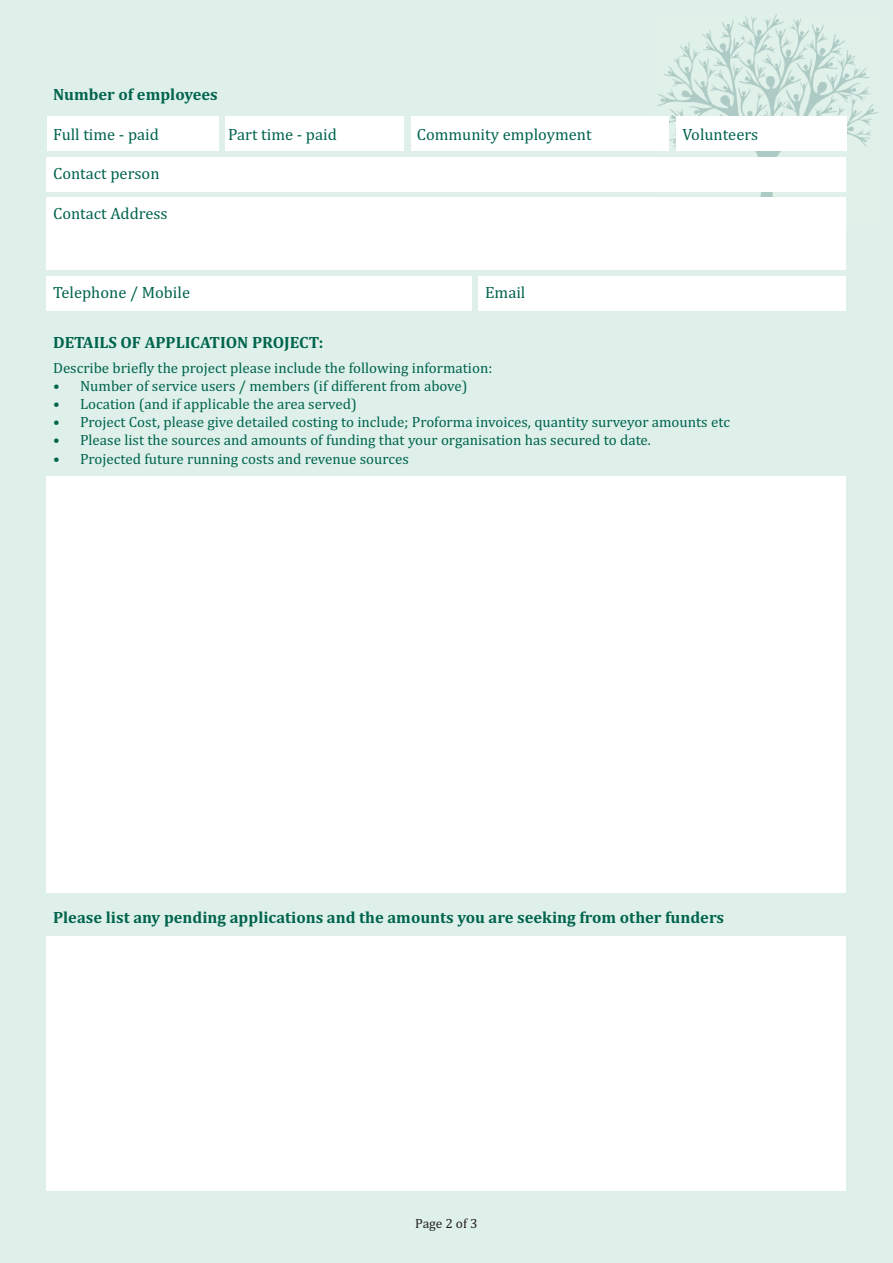
<style>
.page{position:relative;width:893px;height:1263px;background:#def0e9}
.page>*{position:absolute;margin:0;border:0;box-sizing:border-box;transform-origin:0 0}
.t1{font:700 16.5px "Cambria";color:#00644d}
.t2{font:16.5px "Cambria";color:#00644d}
.t3{font:15px "Cambria";color:#00644d}
.t4{font:13.5px "Cambria";color:#231f20}
</style>
<div class="page">
<img style="left:654px;top:14px;width:224px;height:184px">
<div style="left:47px;top:117px;width:172px;height:34px;background:#fff"></div>
<div style="left:47px;top:157px;width:799px;height:34px;background:#fff"></div>
<div style="left:47px;top:198px;width:799px;height:72px;background:#fff"></div>
<div style="left:47px;top:276px;width:425px;height:34px;background:#fff"></div>
<div style="left:478px;top:276px;width:368px;height:34px;background:#fff"></div>
<div style="left:47px;top:476px;width:799px;height:417px;background:#fff"></div>
<div style="left:225px;top:117px;width:179px;height:34px;background:#fff"></div>
<div style="left:411px;top:117px;width:258px;height:34px;background:#fff"></div>
<div style="left:676px;top:117px;width:170px;height:34px;background:#fff"></div>
<div style="left:47px;top:937px;width:799px;height:254px;background:#fff"></div>
<p class="t1" style="left:53px;top:85px;width:166px">Number of employees</p>
<p class="t2" style="left:53px;top:124px;width:107px">Full time - paid</p>
<p class="t2" style="left:228px;top:124px;width:110px">Part time - paid</p>
<p class="t2" style="left:417px;top:124px;width:176px">Community employment</p>
<p class="t2" style="left:682px;top:124px;width:77px">Volunteers</p>
<p class="t2" style="left:53px;top:164px;width:108px">Contact person</p>
<p class="t2" style="left:53px;top:203px;width:116px">Contact Address</p>
<p class="t2" style="left:53px;top:283px;width:138px">Telephone / Mobile</p>
<p class="t2" style="left:485px;top:283px;width:42px">Email</p>
<p class="t1" style="left:53px;top:333px;width:272px">DETAILS OF APPLICATION PROJECT:</p>
<p class="t3" style="left:53px;top:359px;width:441px">Describe briefly the project please include the following information:</p>
<p class="t3" style="left:53px;top:377px;width:416px">• Number of service users / members (if different from above)</p>
<p class="t3" style="left:53px;top:395px;width:305px">• Location (and if applicable the area served)</p>
<p class="t3" style="left:53px;top:413px;width:678px">• Project Cost, please give detailed costing to include; Proforma invoices, quantity surveyor amounts etc</p>
<p class="t3" style="left:53px;top:431px;width:599px">• Please list the sources and amounts of funding that your organisation has secured to date.</p>
<p class="t3" style="left:53px;top:450px;width:357px">• Projected future running costs and revenue sources</p>
<p class="t1" style="left:53px;top:907px;width:673px">Please list any pending applications and the amounts you are seeking from other funders</p>
<p class="t4" style="left:415px;top:1216px;width:64px">Page 2 of 3</p>
</div>
